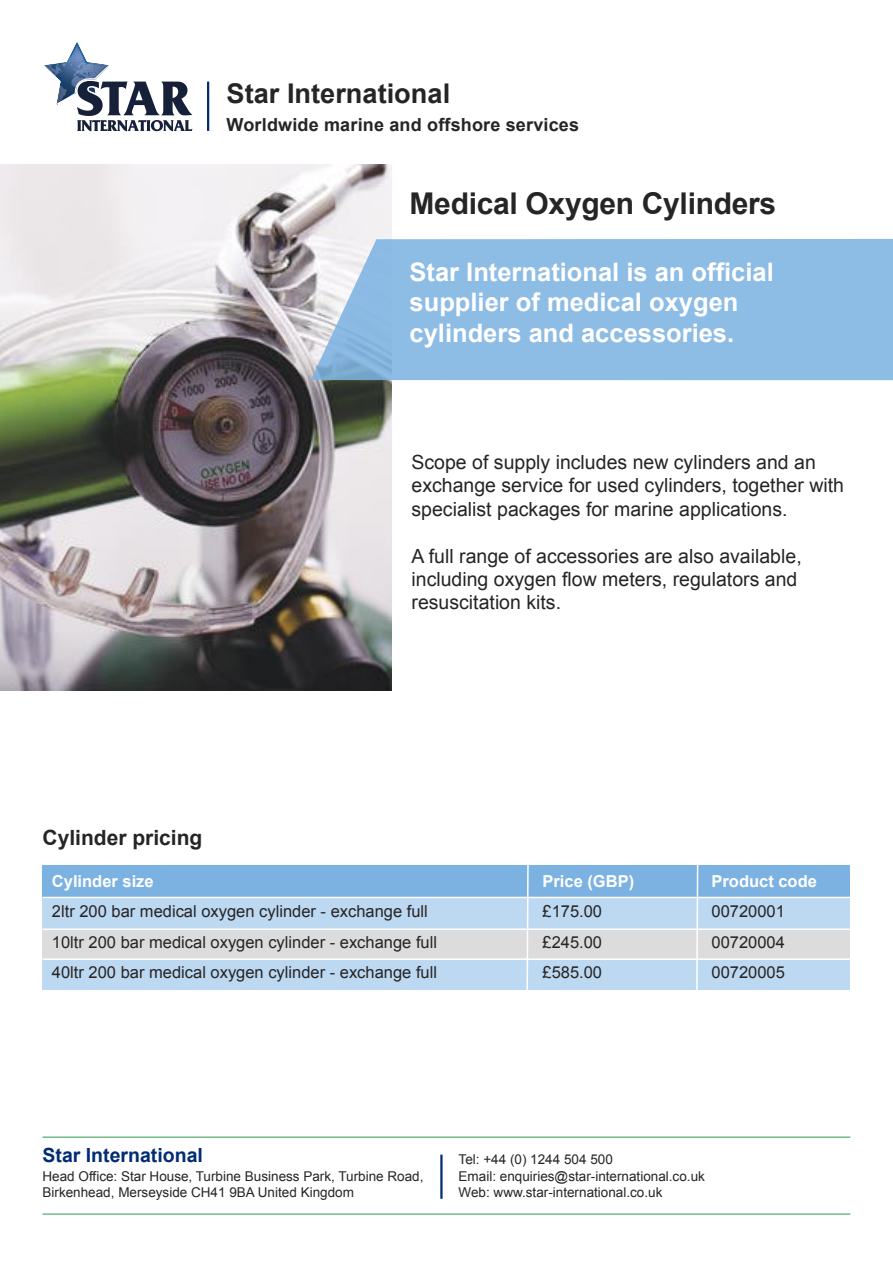
<style>
.page{position:relative;width:893px;height:1263px;background:#fff}
.page>*{position:absolute;margin:0;border:0;box-sizing:border-box;transform-origin:0 0}
.t1{font:700 30px "Arial";letter-spacing:-.01em;color:#262526}
.t2{font:700 27.15px "Arial";color:#262526}
.t3{font:700 25.5px/30.6px "Arial";color:#fff}
.t4{font:700 21px "Arial";color:#262526}
.t5{font:19.5px/23.4px "Arial";color:#262526}
.t6{font:700 19.5px "Arial";color:#002c73}
.t7{font:700 18px "Arial";letter-spacing:.01em;color:#262526}
.t8{font:16.5px "Arial";color:#262526}
.t9{font:700 16.5px "Arial";color:#fff}
.t10{font:13.5px/16.2px "Arial";color:#262526}
</style>
<div class="page">
<div style="left:43px;top:929px;width:807px;height:30px;background:#dddcdd"></div>
<div style="left:43px;top:959px;width:807px;height:30px;background:#bdd8f1"></div>
<div style="left:43px;top:897px;width:807px;height:32px;background:#bdd8f1"></div>
<div style="left:43px;top:865px;width:807px;height:32px;background:#7cb2e2"></div>
<img style="left:0;top:164px;width:392px;height:527px">
<svg style="left:44px;top:42px;width:148px;height:89px"></svg>
<hr style="left:207px;top:82px;width:2px;height:49px;background:#002c73">
<hr style="left:43px;top:897px;width:807px;height:1px;background:#fff">
<hr style="left:43px;top:928px;width:807px;height:2px;background:#fff">
<hr style="left:43px;top:958px;width:807px;height:2px;background:#fff">
<svg style="left:526px;top:865px;width:3px;height:125px"></svg>
<svg style="left:695px;top:865px;width:4px;height:125px"></svg>
<hr style="left:43px;top:1136px;width:807px;height:2px;background:#74ba87">
<hr style="left:440px;top:1154px;width:3px;height:45px;background:#002c73">
<hr style="left:43px;top:1213px;width:807px;height:2px;background:#74ba87">
<svg style="left:311px;top:239px;width:582px;height:141px;background:#91bde4"></svg>
<h2 class="t2" style="left:227px;top:84px;width:225px">Star International</h2>
<p class="t7" style="left:227px;top:118px;width:354px">Worldwide marine and offshore services</p>
<h1 class="t1" style="left:410px;top:192px;width:368px">Medical Oxygen Cylinders</h1>
<h3 class="t3" style="left:410px;top:259px;width:366px">Star International is an official supplier of medical oxygen cylinders and accessories.</h3>
<p class="t5" style="left:412px;top:452px;width:434px">Scope of supply includes new cylinders and an exchange service for used cylinders, together with specialist packages for marine applications.</p>
<p class="t5" style="left:412px;top:546px;width:392px">A full range of accessories are also available, including oxygen flow meters, regulators and resuscitation kits.</p>
<p class="t4" style="left:43px;top:829px;width:161px">Cylinder pricing</p>
<p class="t9" style="left:52px;top:875px;width:103px">Cylinder size</p>
<p class="t9" style="left:542px;top:875px;width:93px">Price (GBP)</p>
<p class="t9" style="left:711px;top:875px;width:107px">Product code</p>
<p class="t8" style="left:52px;top:905px;width:377px">2ltr 200 bar medical oxygen cylinder - exchange full</p>
<p class="t8" style="left:542px;top:905px;width:61px">£175.00</p>
<p class="t8" style="left:711px;top:905px;width:75px">00720001</p>
<p class="t8" style="left:52px;top:936px;width:387px">10ltr 200 bar medical oxygen cylinder - exchange full</p>
<p class="t8" style="left:542px;top:936px;width:61px">£245.00</p>
<p class="t8" style="left:711px;top:936px;width:75px">00720004</p>
<p class="t8" style="left:52px;top:966px;width:387px">40ltr 200 bar medical oxygen cylinder - exchange full</p>
<p class="t8" style="left:542px;top:966px;width:61px">£585.00</p>
<p class="t8" style="left:711px;top:966px;width:75px">00720005</p>
<p class="t6" style="left:43px;top:1147px;width:162px">Star International</p>
<p class="t10" style="left:43px;top:1169px;width:382px">Head Office: Star House, Turbine Business Park, Turbine Road,<br>Birkenhead, Merseyside CH41 9BA United Kingdom</p>
<p class="t10" style="left:459px;top:1153px;width:248px">Tel: +44 (0) 1244 504 500<br>Email: enquiries@star-international.co.uk<br>Web: www.star-international.co.uk</p>
</div>
